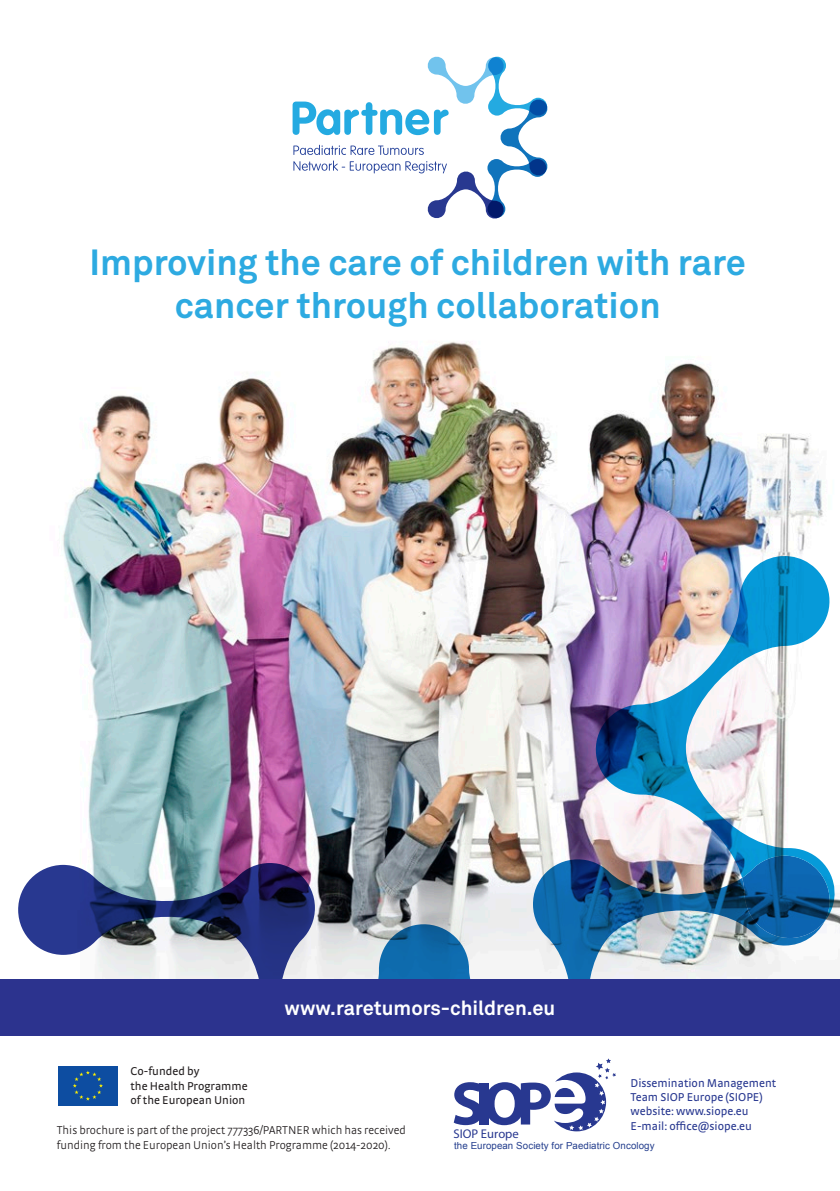
<style>
.page{position:relative;width:840px;height:1191px;background:#fff}
.page>*{position:absolute;margin:0;border:0;box-sizing:border-box;transform-origin:0 0}
.t1{font:700 61.8px "Myriad Pro";color:#283890}
.titre{font:700 36px/43.2px "Akkurat";color:#2daae1;text-align:center}
.t2{font:700 20px "Akkurat";color:#fff}
.t3{font:12.6px "Myriad Pro";color:#283890}
.t4{font:300 12px/14.4px "Strada OT";color:#231f20}
.t5{font:12px/14.4px "Strada OT";color:#283890}
.t6{font:12px/14.4px "Strada OT";color:#231f20}
.t7{font:9.8px "Arial";letter-spacing:.01em;color:#253f8e}
</style>
<div class="page">
<img style="left:63px;top:341px;width:776px;height:585px">
<svg style="left:315px;top:919px;width:217px;height:59px"></svg>
<img style="left:532px;top:859px;width:270px;height:119px">
<svg style="left:741px;top:921px;width:88px;height:21px;background:#4484b6"></svg>
<svg style="left:18px;top:863px;width:297px;height:115px"></svg>
<img style="left:591px;top:552px;width:247px;height:369px">
<svg style="left:292px;top:57px;width:255px;height:162px"></svg>
<svg style="left:58px;top:1105px;width:60px;height:1px"></svg>
<div style="left:58px;top:1065px;width:60px;height:40px;background:#0d4da1"></div>
<svg style="left:73px;top:1070px;width:30px;height:30px"></svg>
<div style="left:0;top:978px;width:839px;height:57px;background:#2c338e"></div>
<svg style="left:554px;top:1058px;width:62px;height:74px"></svg>
<p class="titre" style="left:89px;top:241px;width:657px">Improving the care of children with rare cancer through collaboration</p>
<p class="t2" style="left:284px;top:995px;width:272px">www.raretumors-children.eu</p>
<p class="t6" style="left:130px;top:1064px;width:119px">Co-funded by<br>the Health Programme of the European Union</p>
<p class="t4" style="left:57px;top:1123px;width:350px">This brochure is part of the project 777336/PARTNER which has received funding from the European Union’s Health Programme (2014-2020).</p>
<p class="t5" style="left:630px;top:1075px;width:147px">Dissemination Management<br>Team SIOP Europe (SIOPE)</p>
<p class="t5" style="left:630px;top:1104px;width:119px">website: www.siope.eu</p>
<p class="t5" style="left:630px;top:1118px;width:123px">E-mail: office@siope.eu</p>
<p class="t1" style="left:451px;top:1063px;width:35px">S</p>
<p class="t3" style="left:453px;top:1125px;width:67px">SIOP Europe</p>
<p class="t1" style="left:474px;top:1063px;width:79px">IOP</p>
<p class="t7" style="left:454px;top:1139px;width:202px">the European Society for Paediatric Oncology</p>
</div>
